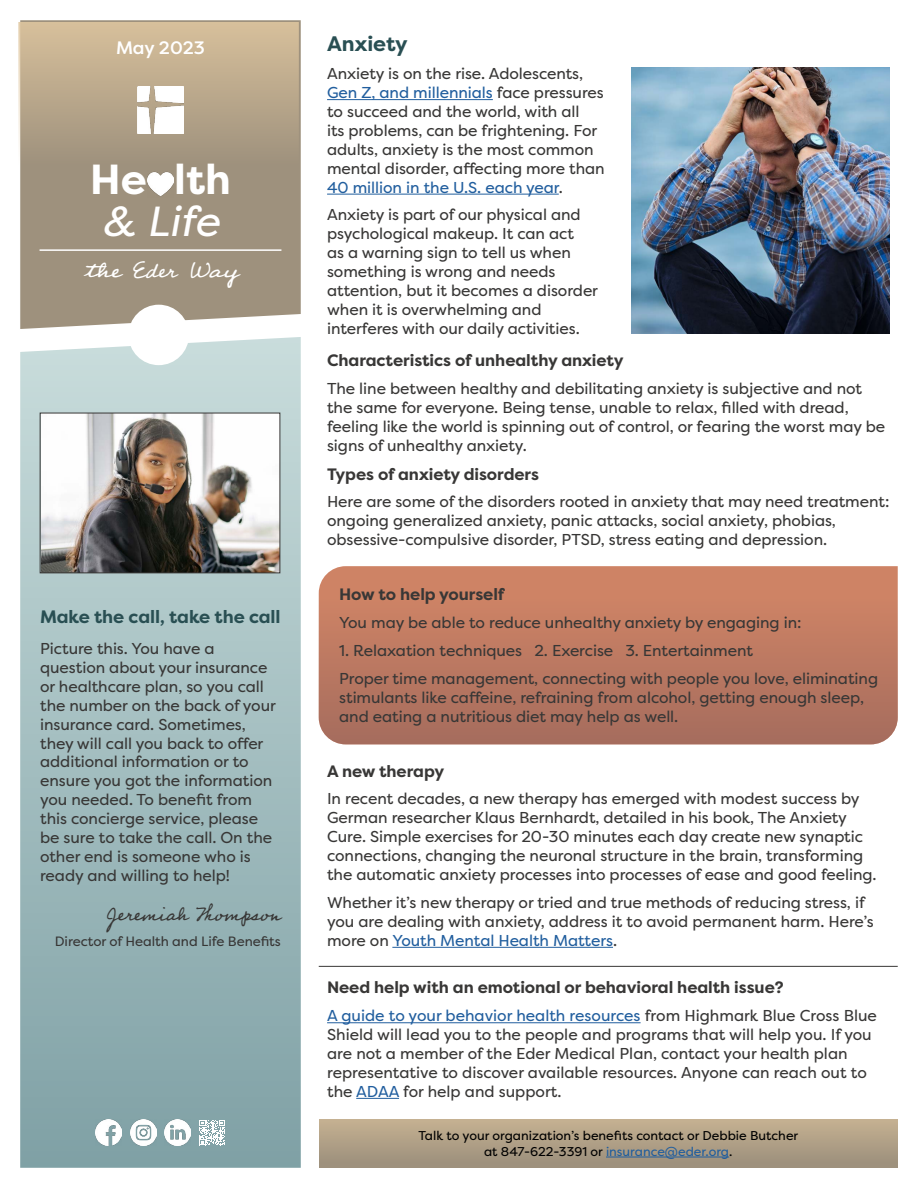
<style>
.page{position:relative;width:918px;height:1188px;background:#fff}
.page>*{position:absolute;margin:0;border:0;box-sizing:border-box;transform-origin:0 0}
.t1{font:700 42px "Filson Pro";color:#fff}
.t2{font:italic 42px "Filson Pro";color:#fff}
.t3{font:27px "Professor";color:#fff;scale:1.21 1}
.t4{font:24px "Professor";letter-spacing:-.005em;color:#383736}
.t5{font:700 21px "Filson Pro";color:#294f53}
.t6{font:700 18px "Filson Pro";letter-spacing:-.005em;color:#294f53}
.t7{font:500 18px "Filson Pro";color:#fff}
.t8{font:700 16.5px "Filson Pro";letter-spacing:-.005em;color:#383736}
.t9{font:15.75px/18.9px "Filson Pro";letter-spacing:-.005em;color:#383736}
.t10{font:13.5px "Filson Pro";letter-spacing:-.005em;color:#383736}
.t11{font:12.75px/15.3px "Filson Pro";color:#000;text-align:center}
.s1{color:#215e9e}
</style>
<div class="page">
<svg style="left:18px;top:22px;width:281px;height:307px;background:#ae9f87"></svg>
<svg style="left:20px;top:337px;width:281px;height:831px;background:#9fbabd"></svg>
<img style="left:147px;top:171px;width:27px;height:27px">
<hr style="left:40px;top:249px;width:241px;height:2px;background:#fff">
<div style="left:129px;top:305px;width:60px;height:60px;background:#fff;border-radius:50%"></div>
<img style="left:137px;top:87px;width:47px;height:46px">
<div style="left:319px;top:1120px;width:579px;height:48px;background:linear-gradient(to bottom,#c5b090,#9a8e7c)"></div>
<hr style="left:606px;top:1157px;width:123px;height:1px;background:#215e9e">
<img style="left:96px;top:1120px;width:26px;height:26px">
<img style="left:130px;top:1120px;width:26px;height:25px">
<img style="left:165px;top:1120px;width:26px;height:26px">
<svg style="left:199px;top:1120px;width:26px;height:26px"></svg>
<hr style="left:327px;top:99px;width:166px;height:1px;background:#215e9e">
<hr style="left:327px;top:194px;width:232px;height:1px;background:#215e9e">
<svg style="left:319px;top:566px;width:579px;height:178px;background:#bd7a62"></svg>
<hr style="left:392px;top:947px;width:221px;height:1px;background:#215e9e">
<hr style="left:327px;top:1022px;width:314px;height:1px;background:#215e9e">
<hr style="left:356px;top:1098px;width:43px;height:1px;background:#215e9e">
<hr style="left:319px;top:966px;width:579px;height:1px;background:#383736">
<img style="left:632px;top:68px;width:257px;height:266px">
<img style="left:42px;top:415px;width:236px;height:156px">
<div style="left:40px;top:413px;width:240px;height:160px;border:1px solid #383736"></div>
<p class="t7" style="left:116px;top:36px;width:90px">May 2023</p>
<h1 class="t1" style="left:90px;top:153px;width:143px">He lth</h1>
<h1 class="t2" style="left:102px;top:193px;width:119px">&amp; Life</h1>
<h2 class="t3" style="left:85px;top:252px;width:128px">the Eder Way</h2>
<p class="t6" style="left:40px;top:605px;width:242px">Make the call, take the call</p>
<p class="t9" style="left:40px;top:639px;width:237px">Picture this. You have a question about your insurance or healthcare plan, so you call the number on the back of your insurance card. Sometimes, they will call you back to offer additional information or to ensure you got the information you needed. To benefit from this concierge service, please be sure to take the call. On the other end is someone who is ready and willing to help!</p>
<h3 class="t4" style="left:106px;top:898px;width:178px">Jeremiah Thompson</h3>
<p class="t10" style="left:55px;top:932px;width:228px">Director of Health and Life Benefits</p>
<h3 class="t5" style="left:327px;top:31px;width:82px">Anxiety</h3>
<p class="t9" style="left:327px;top:64px;width:279px">Anxiety is on the rise. Adolescents, <span class="s1">Gen Z, and millennials</span> face pressures to succeed and the world, with all<br>its problems, can be frightening. For adults, anxiety is the most common mental disorder, affecting more than <span class="s1">40 million in the U.S. each year</span>.</p>
<p class="t9" style="left:327px;top:205px;width:272px">Anxiety is part of our physical and psychological makeup. It can act<br>as a warning sign to tell us when something is wrong and needs attention, but it becomes a disorder when it is overwhelming and interferes with our daily activities.</p>
<p class="t8" style="left:327px;top:350px;width:298px">Characteristics of unhealthy anxiety</p>
<p class="t9" style="left:327px;top:379px;width:560px">The line between healthy and debilitating anxiety is subjective and not the same for everyone. Being tense, unable to relax, filled with dread, feeling like the world is spinning out of control, or fearing the worst may be signs of unhealthy anxiety.</p>
<p class="t8" style="left:327px;top:463px;width:214px">Types of anxiety disorders</p>
<p class="t9" style="left:327px;top:492px;width:564px">Here are some of the disorders rooted in anxiety that may need treatment: ongoing generalized anxiety, panic attacks, social anxiety, phobias, obsessive-compulsive disorder, PTSD, stress eating and depression.</p>
<p class="t8" style="left:339px;top:584px;width:167px">How to help yourself</p>
<p class="t9" style="left:339px;top:613px;width:464px">You may be able to reduce unhealthy anxiety by engaging in:</p>
<p class="t9" style="left:339px;top:637px;width:540px;line-height:27.9px">1. Relaxation techniques 2. Exercise 3. Entertainment<br>Proper time management, connecting with people you love, eliminating</p>
<p class="t9" style="left:339px;top:688px;width:526px">stimulants like caffeine, refraining from alcohol, getting enough sleep, and eating a nutritious diet may help as well.</p>
<p class="t8" style="left:327px;top:760px;width:119px">A new therapy</p>
<p class="t9" style="left:327px;top:789px;width:551px">In recent decades, a new therapy has emerged with modest success by German researcher Klaus Bernhardt, detailed in his book, The Anxiety Cure. Simple exercises for 20-30 minutes each day create new synaptic connections, changing the neuronal structure in the brain, transforming the automatic anxiety processes into processes of ease and good feeling.</p>
<p class="t9" style="left:327px;top:893px;width:548px">Whether it’s new therapy or tried and true methods of reducing stress, if you are dealing with anxiety, address it to avoid permanent harm. Here’s more on <span class="s1">Youth Mental Health Matters</span>.</p>
<p class="t8" style="left:327px;top:977px;width:458px">Need help with an emotional or behavioral health issue?</p>
<p class="t9" style="left:327px;top:1006px;width:551px"><span class="s1">A guide to your behavior health resources</span> from Highmark Blue Cross Blue Shield will lead you to the people and programs that will help you. If you are not a member of the Eder Medical Plan, contact your health plan representative to discover available resources. Anyone can reach out to the <span class="s1">ADAA</span> for help and support.</p>
<p class="t11" style="left:419px;top:1128px;width:381px">Talk to your organization’s benefits contact or Debbie Butcher at 847-622-3391 or <span class="s1">insurance@eder.org</span>.</p>
</div>
